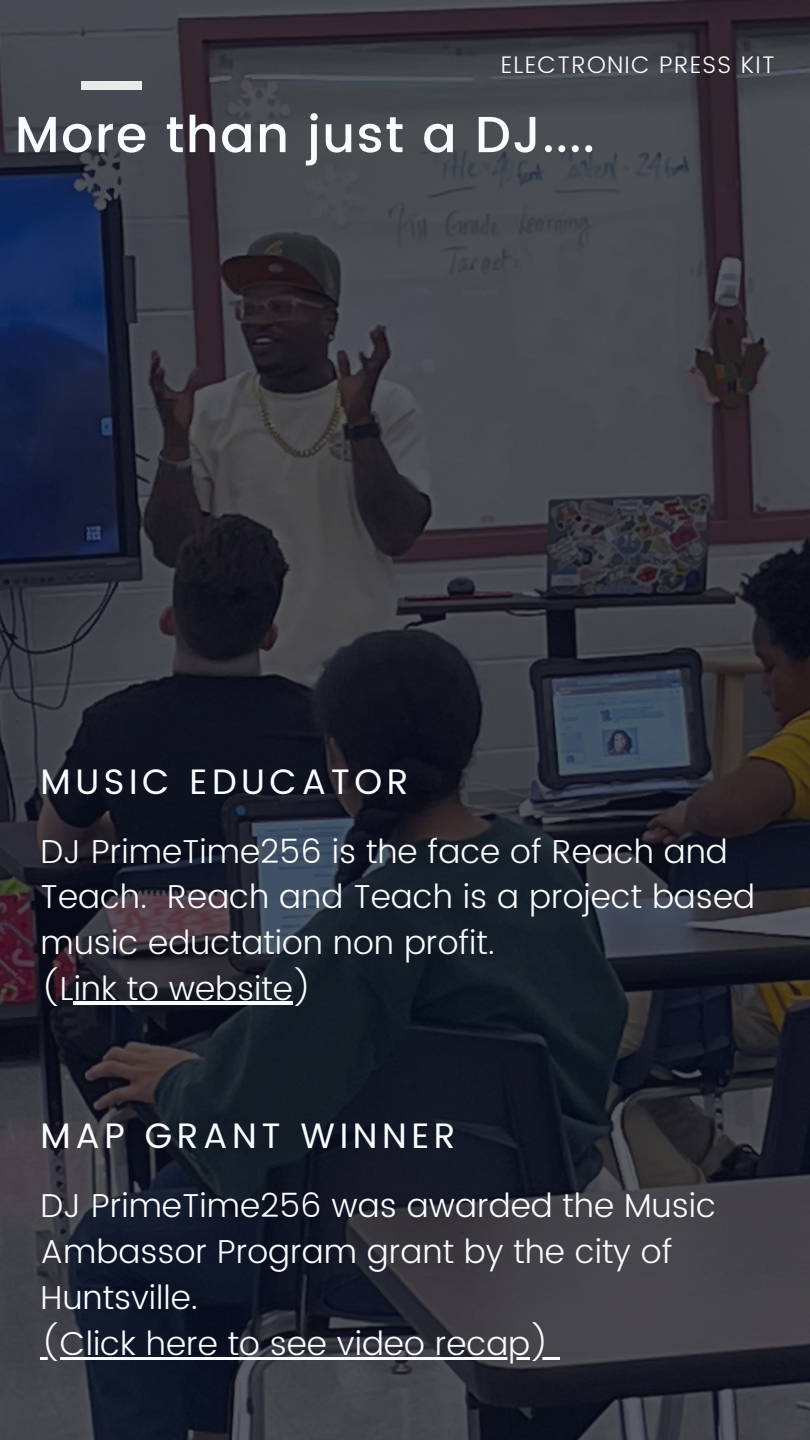
<style>
.page{position:relative;width:810px;height:1440px;background:#fff}
.page>*{position:absolute;margin:0;border:0;box-sizing:border-box;transform-origin:0 0}
.t1{font:500 50.7px "Poppins";letter-spacing:.03em;color:#fafdff}
.t2{font:35.4px "Poppins";letter-spacing:.13em;color:#fafdff}
.t3{font:300 33.2px/45.7px "Poppins";color:#fafdff}
.t4{font:300 24px "Poppins";letter-spacing:.05em;color:#fafdff}
</style>
<div class="page">
<img style="left:0;top:0;width:810px;height:1440px">
<hr style="left:74px;top:1002px;width:219px;height:3px;background:#fafdff">
<hr style="left:41px;top:1357px;width:509px;height:3px;background:#fafdff">
<svg style="left:550px;top:1357px;width:10px;height:3px"></svg>
<p class="t4" style="left:501px;top:51px;width:275px">ELECTRONIC PRESS KIT</p>
<h1 class="t1" style="left:15px;top:105px;width:581px">More than just a DJ....</h1>
<p class="t2" style="left:41px;top:761px;width:370px">MUSIC EDUCATOR</p>
<p class="t3" style="left:41px;top:828px;width:716px">DJ PrimeTime256 is the face of Reach and<br>Teach. Reach and Teach is a project based music eductation non profit.<br>(Link to website)</p>
<p class="t2" style="left:41px;top:1116px;width:417px">MAP GRANT WINNER</p>
<p class="t3" style="left:41px;top:1183px;width:677px">DJ PrimeTime256 was awarded the Music<br>Ambassor Program grant by the city of<br>Huntsville.<br>(Click here to see video recap)</p>
</div>
